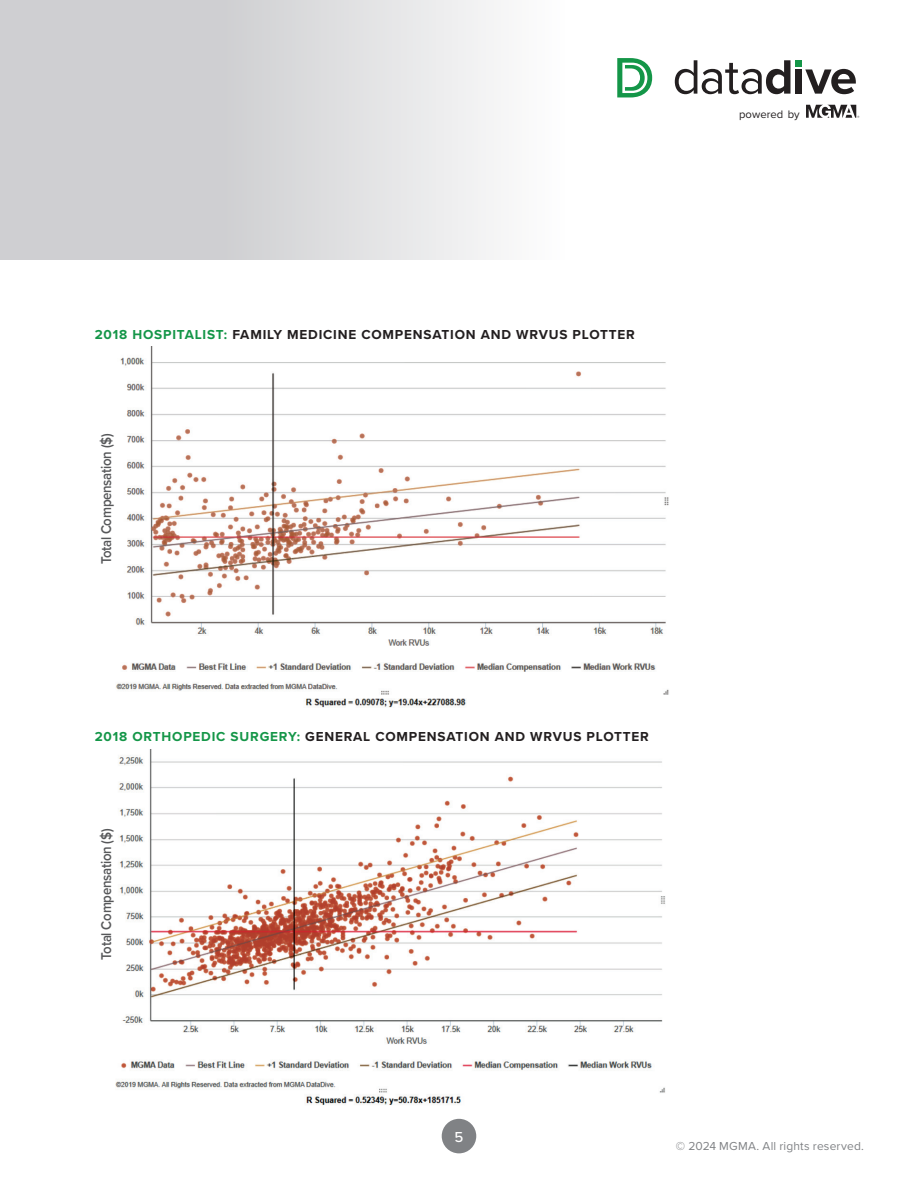
<style>
.page{position:relative;width:918px;height:1188px;background:#fff}
.page>*{position:absolute;margin:0;border:0;box-sizing:border-box;transform-origin:0 0}
.t1{font:500 15px "Proxima Nova";color:#fff}
.t2{font:600 14.7px "Proxima Nova";letter-spacing:-.02em;color:#57585a;scale:.9 1}
.t3{font:700 13.5px "Proxima Nova";letter-spacing:.06em;color:#231f20}
.t4{font:12px "Proxima Nova";letter-spacing:.015em;color:#808285}
.t5{font:11.25px "Proxima Nova";color:#231f20}
.s1{color:#149648}
</style>
<div class="page">
<img style="left:116px;top:347px;width:553px;height:361px">
<img style="left:116px;top:749px;width:550px;height:356px">
<div style="left:0;top:0;width:918px;height:259px;background:linear-gradient(to right,#c9c9cc,#fff)"></div>
<hr style="left:0;top:0;width:1px;height:259px;background:#a5a6aa">
<svg style="left:617px;top:58px;width:35px;height:39px"></svg>
<svg style="left:675px;top:60px;width:115px;height:34px"></svg>
<svg style="left:805px;top:69px;width:51px;height:25px"></svg>
<div style="left:796px;top:69px;width:6px;height:25px;background:#231f20"></div>
<div style="left:796px;top:60px;width:6px;height:7px;background:#149648"></div>
<svg style="left:806px;top:105px;width:53px;height:13px"></svg>
<div style="left:442px;top:1119px;width:34px;height:34px;background:#808285;border-radius:50%"></div>
<p class="t5" style="left:739px;top:106px;width:62px">powered by</p>
<p class="t3" style="left:95px;top:324px;width:542px"><span class="s1">2018 HOSPITALIST:</span> FAMILY MEDICINE COMPENSATION AND WRVUS PLOTTER</p>
<p class="t2" style="left:95px;top:564px;width:147px;rotate:-90deg">Total Compensation ($)</p>
<p class="t3" style="left:95px;top:726px;width:556px"><span class="s1">2018 ORTHOPEDIC SURGERY:</span> GENERAL COMPENSATION AND WRVUS PLOTTER</p>
<p class="t2" style="left:95px;top:960px;width:147px;rotate:-90deg">Total Compensation ($)</p>
<p class="t1" style="left:455px;top:1126px;width:10px">5</p>
<p class="t4" style="left:676px;top:1137px;width:190px">© 2024 MGMA. All rights reserved.</p>
</div>
